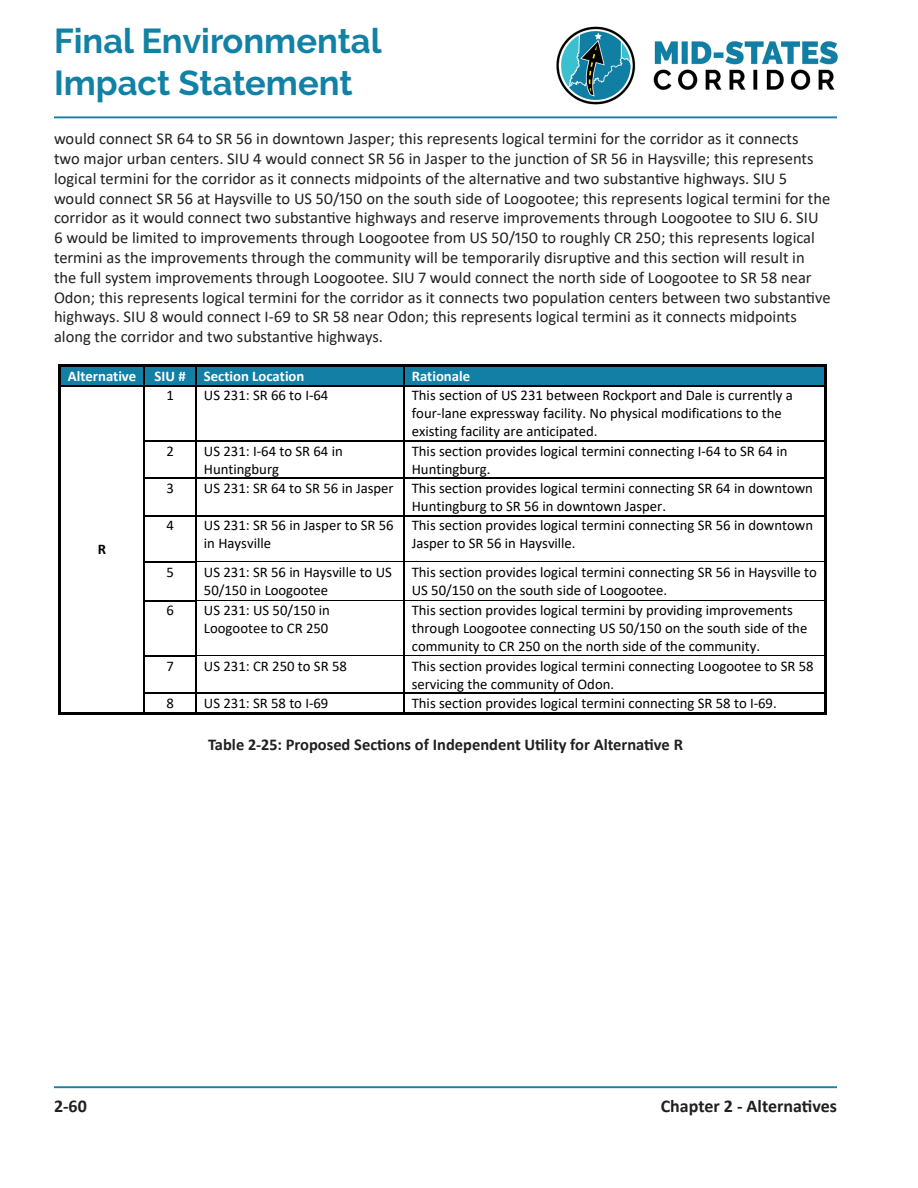
<style>
.page{position:relative;width:918px;height:1188px;background:#fff}
.page>*{position:absolute;margin:0;border:0;box-sizing:border-box;transform-origin:0 0}
.t1{font:700 34.5px/41.4px "Raleway";color:#1281a6}
.t2{font:700 18px "Calibri";color:#231f20}
.Body_Copy{font:16.5px/19.8px "Calibri";color:#231f20}
.Tables{font:700 16.5px "Calibri";color:#231f20}
.t3{font:14.7px/18px "Calibri";color:#000}
.t4{font:700 14.7px "Calibri";color:#fff}
.t5{font:700 14.7px "Calibri";color:#000}
</style>
<div class="page">
<img style="left:556px;top:26px;width:282px;height:79px">
<hr style="left:54px;top:1086px;width:783px;height:2px;background:#157fa5">
<hr style="left:54px;top:116px;width:783px;height:2px;background:#157fa5">
<div style="left:61px;top:367px;width:83px;height:18px;background:#137fa5"></div>
<div style="left:145px;top:367px;width:50px;height:18px;background:#137fa5"></div>
<div style="left:197px;top:367px;width:206px;height:18px;background:#137fa5"></div>
<div style="left:405px;top:367px;width:419px;height:18px;background:#137fa5"></div>
<hr style="left:61px;top:365px;width:83px;height:2px;background:#000">
<hr style="left:146px;top:365px;width:49px;height:2px;background:#000">
<hr style="left:198px;top:365px;width:205px;height:2px;background:#000">
<hr style="left:405px;top:365px;width:419px;height:2px;background:#000">
<svg style="left:59px;top:365px;width:2px;height:21px"></svg>
<hr style="left:61px;top:385px;width:83px;height:1px;background:#000">
<svg style="left:144px;top:365px;width:2px;height:21px"></svg>
<hr style="left:145px;top:385px;width:50px;height:1px;background:#000">
<svg style="left:195px;top:365px;width:3px;height:21px"></svg>
<hr style="left:197px;top:385px;width:206px;height:1px;background:#000">
<svg style="left:403px;top:365px;width:2px;height:21px"></svg>
<hr style="left:405px;top:385px;width:419px;height:1px;background:#000">
<svg style="left:824px;top:365px;width:2px;height:21px"></svg>
<hr style="left:59px;top:386px;width:2px;height:54px;background:#000">
<hr style="left:144px;top:386px;width:1px;height:54px;background:#000">
<hr style="left:195px;top:386px;width:2px;height:54px;background:#000">
<hr style="left:403px;top:386px;width:2px;height:54px;background:#000">
<hr style="left:824px;top:386px;width:2px;height:54px;background:#000">
<hr style="left:145px;top:440px;width:50px;height:2px;background:#000">
<hr style="left:197px;top:440px;width:206px;height:2px;background:#000">
<hr style="left:405px;top:440px;width:419px;height:2px;background:#000">
<hr style="left:59px;top:442px;width:2px;height:36px;background:#000">
<hr style="left:144px;top:442px;width:1px;height:36px;background:#000">
<hr style="left:195px;top:442px;width:2px;height:36px;background:#000">
<hr style="left:403px;top:442px;width:2px;height:36px;background:#000">
<hr style="left:824px;top:442px;width:2px;height:36px;background:#000">
<hr style="left:145px;top:478px;width:50px;height:1px;background:#000">
<hr style="left:197px;top:478px;width:206px;height:1px;background:#000">
<hr style="left:405px;top:478px;width:419px;height:1px;background:#000">
<hr style="left:59px;top:479px;width:2px;height:36px;background:#000">
<hr style="left:144px;top:479px;width:1px;height:36px;background:#000">
<hr style="left:195px;top:479px;width:2px;height:36px;background:#000">
<hr style="left:403px;top:479px;width:2px;height:36px;background:#000">
<hr style="left:824px;top:479px;width:2px;height:36px;background:#000">
<hr style="left:145px;top:515px;width:50px;height:1px;background:#000">
<hr style="left:197px;top:515px;width:206px;height:1px;background:#000">
<hr style="left:405px;top:515px;width:419px;height:1px;background:#000">
<hr style="left:59px;top:517px;width:2px;height:45px;background:#000">
<hr style="left:144px;top:517px;width:1px;height:45px;background:#000">
<hr style="left:195px;top:517px;width:2px;height:45px;background:#000">
<hr style="left:403px;top:517px;width:2px;height:45px;background:#000">
<hr style="left:824px;top:517px;width:2px;height:45px;background:#000">
<hr style="left:145px;top:562px;width:50px;height:1px;background:#000">
<hr style="left:197px;top:562px;width:206px;height:1px;background:#000">
<hr style="left:405px;top:562px;width:419px;height:1px;background:#000">
<hr style="left:59px;top:563px;width:2px;height:37px;background:#000">
<hr style="left:144px;top:563px;width:1px;height:37px;background:#000">
<hr style="left:195px;top:563px;width:2px;height:37px;background:#000">
<hr style="left:403px;top:563px;width:2px;height:37px;background:#000">
<hr style="left:824px;top:563px;width:2px;height:37px;background:#000">
<hr style="left:145px;top:600px;width:50px;height:2px;background:#000">
<hr style="left:197px;top:600px;width:206px;height:1px;background:#000">
<hr style="left:405px;top:600px;width:419px;height:1px;background:#000">
<hr style="left:59px;top:602px;width:2px;height:53px;background:#000">
<hr style="left:144px;top:602px;width:1px;height:53px;background:#000">
<hr style="left:195px;top:602px;width:2px;height:53px;background:#000">
<hr style="left:403px;top:602px;width:2px;height:53px;background:#000">
<hr style="left:824px;top:602px;width:2px;height:53px;background:#000">
<hr style="left:145px;top:655px;width:50px;height:2px;background:#000">
<hr style="left:197px;top:655px;width:206px;height:1px;background:#000">
<hr style="left:405px;top:655px;width:419px;height:1px;background:#000">
<hr style="left:59px;top:657px;width:2px;height:36px;background:#000">
<hr style="left:144px;top:657px;width:1px;height:36px;background:#000">
<hr style="left:195px;top:657px;width:2px;height:36px;background:#000">
<hr style="left:403px;top:657px;width:2px;height:36px;background:#000">
<hr style="left:824px;top:657px;width:2px;height:36px;background:#000">
<hr style="left:145px;top:693px;width:50px;height:1px;background:#000">
<hr style="left:197px;top:693px;width:206px;height:1px;background:#000">
<hr style="left:405px;top:693px;width:419px;height:1px;background:#000">
<svg style="left:59px;top:693px;width:4px;height:21px"></svg>
<hr style="left:63px;top:712px;width:81px;height:2px;background:#000">
<svg style="left:144px;top:693px;width:3px;height:21px"></svg>
<hr style="left:147px;top:712px;width:48px;height:2px;background:#000">
<svg style="left:195px;top:693px;width:4px;height:21px"></svg>
<hr style="left:199px;top:712px;width:204px;height:2px;background:#000">
<svg style="left:403px;top:693px;width:4px;height:21px"></svg>
<hr style="left:407px;top:712px;width:417px;height:2px;background:#000">
<svg style="left:824px;top:693px;width:2px;height:21px"></svg>
<h1 class="t1" style="left:54px;top:21px;width:329px">Final Environmental<br>Impact Statement</h1>
<p class="Body_Copy" style="left:54px;top:128px;width:778px">would connect SR 64 to SR 56 in downtown Jasper; this represents logical termini for the corridor as it connects<br>two major urban centers. SIU 4 would connect SR 56 in Jasper to the junction of SR 56 in Haysville; this represents logical termini for the corridor as it connects midpoints of the alternative and two substantive highways. SIU 5 would connect SR 56 at Haysville to US 50/150 on the south side of Loogootee; this represents logical termini for the corridor as it would connect two substantive highways and reserve improvements through Loogootee to SIU 6. SIU 6 would be limited to improvements through Loogootee from US 50/150 to roughly CR 250; this represents logical termini as the improvements through the community will be temporarily disruptive and this section will result in the full system improvements through Loogootee. SIU 7 would connect the north side of Loogootee to SR 58 near Odon; this represents logical termini for the corridor as it connects two population centers between two substantive highways. SIU 8 would connect I-69 to SR 58 near Odon; this represents logical termini as it connects midpoints along the corridor and two substantive highways.</p>
<p class="t4" style="left:68px;top:366px;width:238px">Alternative SIU # Section Location</p>
<p class="t4" style="left:412px;top:366px;width:60px">Rationale</p>
<p class="t5" style="left:98px;top:539px;width:10px">R</p>
<p class="t3" style="left:166px;top:386px;width:9px">1</p>
<p class="t3" style="left:204px;top:386px;width:126px">US 231: SR 66 to I-64</p>
<p class="t3" style="left:412px;top:386px;width:383px">This section of US 231 between Rockport and Dale is currently a four-lane expressway facility. No physical modifications to the existing facility are anticipated.</p>
<p class="t3" style="left:166px;top:441px;width:9px">2</p>
<p class="t3" style="left:204px;top:441px;width:140px">US 231: I-64 to SR 64 in<br>Huntingburg</p>
<p class="t3" style="left:412px;top:441px;width:377px">This section provides logical termini connecting I-64 to SR 64 in<br>Huntingburg.</p>
<p class="t3" style="left:166px;top:479px;width:9px">3</p>
<p class="t3" style="left:412px;top:479px;width:403px;text-indent:-208px">US 231: SR 64 to SR 56 in Jasper This section provides logical termini connecting SR 64 in downtown<br>Huntingburg to SR 56 in downtown Jasper.</p>
<p class="t3" style="left:166px;top:516px;width:9px">4</p>
<p class="t3" style="left:204px;top:516px;width:191px">US 231: SR 56 in Jasper to SR 56 in Haysville</p>
<p class="t3" style="left:412px;top:516px;width:403px">This section provides logical termini connecting SR 56 in downtown<br>Jasper to SR 56 in Haysville.</p>
<p class="t3" style="left:166px;top:563px;width:9px">5</p>
<p class="t3" style="left:204px;top:563px;width:190px">US 231: SR 56 in Haysville to US<br>50/150 in Loogootee</p>
<p class="t3" style="left:412px;top:563px;width:407px">This section provides logical termini connecting SR 56 in Haysville to<br>US 50/150 on the south side of Loogootee.</p>
<p class="t3" style="left:166px;top:601px;width:9px">6</p>
<p class="t3" style="left:204px;top:601px;width:128px">US 231: US 50/150 in<br>Loogootee to CR 250</p>
<p class="t3" style="left:412px;top:601px;width:397px">This section provides logical termini by providing improvements through Loogootee connecting US 50/150 on the south side of the community to CR 250 on the north side of the community.</p>
<p class="t3" style="left:166px;top:657px;width:9px">7</p>
<p class="t3" style="left:204px;top:657px;width:144px">US 231: CR 250 to SR 58</p>
<p class="t3" style="left:412px;top:657px;width:403px">This section provides logical termini connecting Loogootee to SR 58 servicing the community of Odon.</p>
<p class="t3" style="left:166px;top:694px;width:9px">8</p>
<p class="t3" style="left:204px;top:694px;width:126px">US 231: SR 58 to I-69</p>
<p class="t3" style="left:412px;top:694px;width:367px">This section provides logical termini connecting SR 58 to I-69.</p>
<p class="Tables" style="left:208px;top:733px;width:476px">Table 2-25: Proposed Sections of Independent Utility for Alternative R</p>
<p class="t2" style="left:54px;top:1094px;width:34px">2-60</p>
<p class="t2" style="left:661px;top:1094px;width:178px">Chapter 2 - Alternatives</p>
</div>
